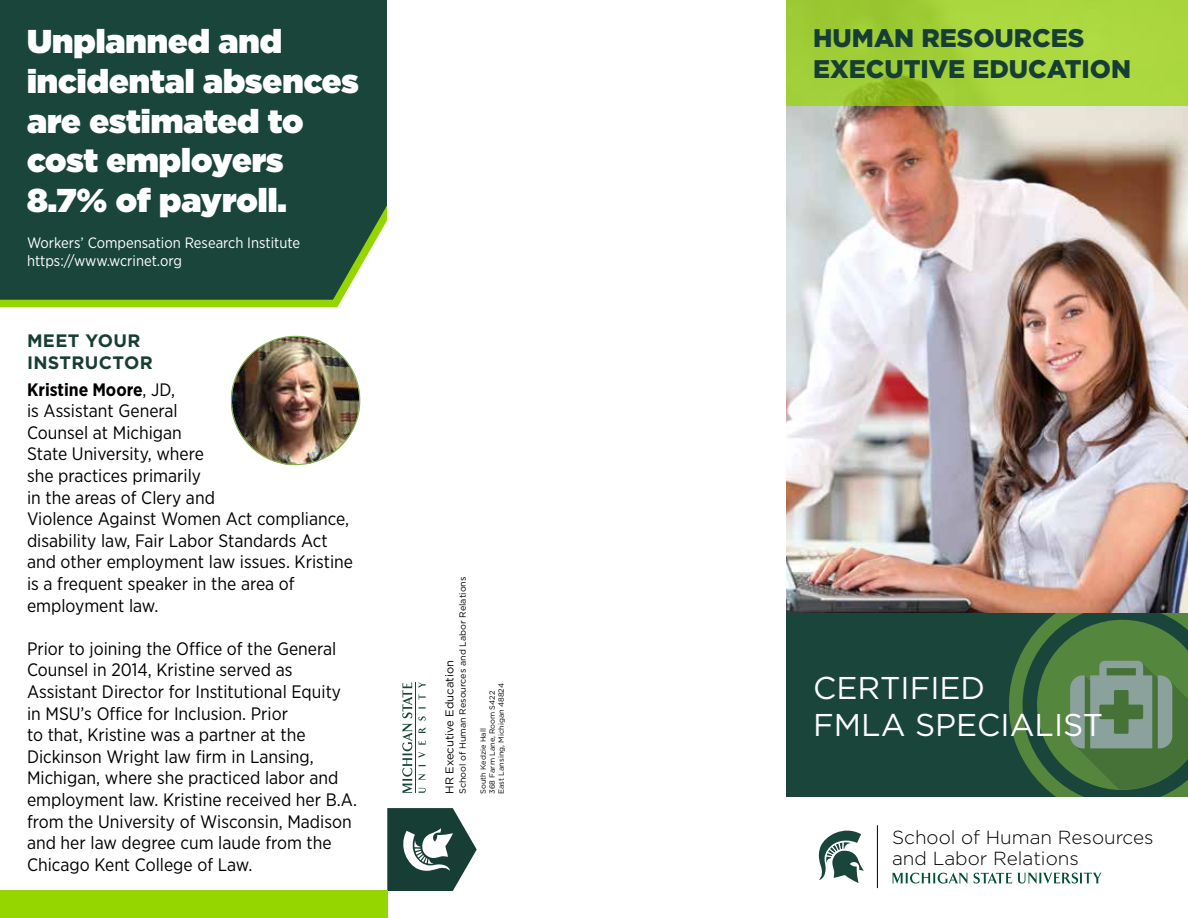
<style>
.page{position:relative;width:1188px;height:918px;background:#fff}
.page>*{position:absolute;margin:0;border:0;box-sizing:border-box;transform-origin:0 0}
.t1{font:900 33px/39.6px "Gotham";color:#fff}
.t2{font:31.5px "Gotham";color:#fff}
.t3{font:900 25.5px "Gotham";color:#173e34}
.t4{font:300 18.9px/20.4px "Gotham";color:#000}
.t5{font:18px/21.6px "Gotham Narrow";color:#000}
.t6{font:700 18px/21.6px "Gotham";letter-spacing:.02em;color:#173e34}
.t7{font:15px "Gotham Narrow";color:#fff}
.t8{font:11.25px "Gotham";color:#000}
.t9{font:9px "Gotham";color:#000}
.t10{font:7.5px "Gotham";color:#000}
.s1{font-weight:700}
</style>
<div class="page">
<img style="left:786px;top:106px;width:402px;height:507px">
<div style="left:786px;top:613px;width:402px;height:184px;background:#19453b"></div>
<svg style="left:786px;top:0;width:402px;height:106px;fill:#abd63e"></svg>
<svg style="left:1009px;top:613px;width:179px;height:184px"></svg>
<svg style="left:819px;top:831px;width:45px;height:52px"></svg>
<hr style="left:877px;top:825px;width:1px;height:63px;background:#000">
<svg style="left:1018px;top:873px;width:83px;height:11px"></svg>
<svg style="left:892px;top:873px;width:76px;height:11px"></svg>
<svg style="left:974px;top:873px;width:38px;height:11px"></svg>
<svg style="left:387px;top:808px;width:90px;height:83px"></svg>
<svg style="left:402px;top:682px;width:24px;height:111px"></svg>
<hr style="left:415px;top:682px;width:1px;height:111px;background:#1a453b">
<div style="left:0;top:891px;width:387px;height:27px;background:#95d600"></div>
<div style="left:0;top:0;width:387px;height:308px;background:#19453b"></div>
<svg style="left:0;top:206px;width:387px;height:102px"></svg>
<img style="left:230px;top:335px;width:131px;height:131px">
<p class="t1" style="left:27px;top:21px;width:333px">Unplanned and incidental absences are estimated to cost employers<br>8.7% of payroll.</p>
<p class="t7" style="left:27px;top:233px;width:275px">Workers’ Compensation Research Institute</p>
<p class="t7" style="left:27px;top:251px;width:156px">https://www.wcrinet.org</p>
<p class="t6" style="left:27px;top:330px;width:127px">MEET YOUR<br>INSTRUCTOR</p>
<p class="t5" style="left:27px;top:378px;width:328px"><span class="s1">Kristine Moore</span>, JD,<br>is Assistant General<br>Counsel at Michigan<br>State University, where<br>she practices primarily<br>in the areas of Clery and<br>Violence Against Women Act compliance, disability law, Fair Labor Standards Act and other employment law issues. Kristine is a frequent speaker in the area of employment law.</p>
<p class="t5" style="left:27px;top:637px;width:332px">Prior to joining the Office of the General Counsel in 2014, Kristine served as Assistant Director for Institutional Equity in MSU’s Office for Inclusion. Prior<br>to that, Kristine was a partner at the Dickinson Wright law firm in Lansing, Michigan, where she practiced labor and employment law. Kristine received her B.A. from the University of Wisconsin, Madison and her law degree cum laude from the Chicago Kent College of Law.</p>
<p class="t9" style="left:457px;top:794px;width:219px;rotate:-90deg">School of Human Resources and Labor Relations</p>
<p class="t8" style="left:442px;top:794px;width:135px;rotate:-90deg">HR Executive Education</p>
<p class="t10" style="left:487px;top:794px;width:105px;rotate:-90deg">368 Farm Lane, Room S422</p>
<p class="t10" style="left:496px;top:794px;width:112px;rotate:-90deg">East Lansing, Michigan 48824</p>
<p class="t10" style="left:478px;top:794px;width:67px;rotate:-90deg">South Kedzie Hall</p>
<p class="t3" style="left:813px;top:21px;width:273px">HUMAN RESOURCES</p>
<p class="t3" style="left:813px;top:51px;width:319px">EXECUTIVE EDUCATION</p>
<p class="t2" style="left:813px;top:667px;width:174px">CERTIFIED</p>
<p class="t2" style="left:813px;top:705px;width:292px">FMLA SPECIALIST</p>
<p class="t4" style="left:892px;top:827px;width:263px">School of Human Resources and Labor Relations</p>
</div>
